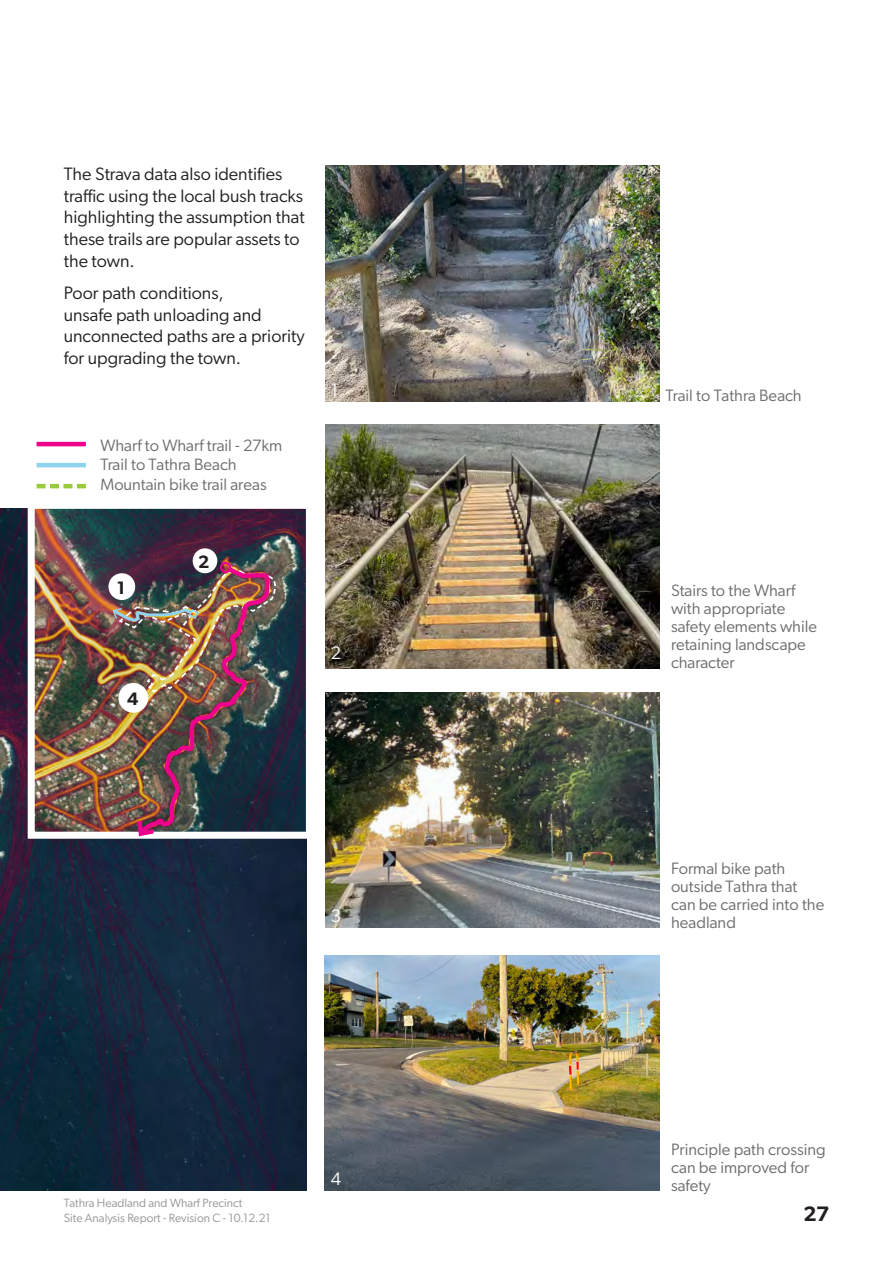
<style>
.page{position:relative;width:893px;height:1263px;background:#fff}
.page>*{position:absolute;margin:0;border:0;box-sizing:border-box;transform-origin:0 0}
.t1{font:600 21px "Gibson";color:#231f20}
.Body{font:18px/21.6px "Gibson";color:#231f20}
.Body_White{font:18px "Gibson";color:#fff}
.Body_Bold{font:600 18px "Gibson";color:#231f20}
.Image_Caption{font:16.5px/18px "Gibson";color:#6c6d70}
.t2{font:12px/14.4px "Gibson";color:#939598}
</style>
<div class="page">
<img style="left:0;top:509px;width:307px;height:682px">
<img style="left:325px;top:955px;width:335px;height:236px">
<img style="left:325px;top:692px;width:335px;height:235px">
<img style="left:325px;top:166px;width:335px;height:235px">
<img style="left:325px;top:425px;width:335px;height:243px">
<img style="left:36px;top:510px;width:269px;height:321px">
<div style="left:28px;top:502px;width:285px;height:337px;border:7px solid #fff"></div>
<div style="left:193px;top:548px;width:24px;height:25px;background:#fff;border-radius:50%"></div>
<svg style="left:108px;top:573px;width:27px;height:27px"></svg>
<div style="left:220px;top:562px;width:11px;height:11px;border:2px solid #ed028c;border-radius:50%"></div>
<img style="left:110px;top:563px;width:166px;height:277px">
<hr style="left:37px;top:463px;width:49px;height:4px;background:#8ed3f0">
<svg style="left:37px;top:484px;width:49px;height:4px"></svg>
<hr style="left:37px;top:442px;width:49px;height:4px;background:#ed028c">
<p class="Body" style="left:64px;top:163px;width:242px">The Strava data also identifies traffic using the local bush tracks highlighting the assumption that these trails are popular assets to the town.</p>
<p class="Body" style="left:64px;top:282px;width:242px">Poor path conditions,<br>unsafe path unloading and unconnected paths are a priority for upgrading the town.</p>
<p class="Image_Caption" style="left:100px;top:436px;width:183px">Wharf to Wharf trail - 27km</p>
<p class="Image_Caption" style="left:100px;top:456px;width:138px">Trail to Tathra Beach</p>
<p class="Image_Caption" style="left:100px;top:475px;width:168px">Mountain bike trail areas</p>
<p class="Body_Bold" style="left:117px;top:577px;width:10px">1</p>
<p class="Body_Bold" style="left:127px;top:688px;width:13px">4</p>
<p class="Body_Bold" style="left:198px;top:551px;width:13px">2</p>
<p class="Body_White" style="left:331px;top:379px;width:9px">1</p>
<p class="Body_White" style="left:331px;top:642px;width:12px">2</p>
<p class="Body_White" style="left:331px;top:905px;width:12px">3</p>
<p class="t2" style="left:64px;top:1196px;width:208px">Tathra Headland and Wharf Precinct<br>Site Analysis Report - Revision C - 10.12.21</p>
<p class="Body_White" style="left:331px;top:1168px;width:12px">4</p>
<p class="Image_Caption" style="left:665px;top:386px;width:138px">Trail to Tathra Beach</p>
<p class="Image_Caption" style="left:671px;top:581px;width:148px">Stairs to the Wharf with appropriate safety elements while retaining landscape character</p>
<p class="Image_Caption" style="left:671px;top:858px;width:155px">Formal bike path outside Tathra that can be carried into the headland</p>
<p class="Image_Caption" style="left:671px;top:1140px;width:156px">Principle path crossing can be improved for safety</p>
<p class="t1" style="left:803px;top:1201px;width:27px">27</p>
</div>
